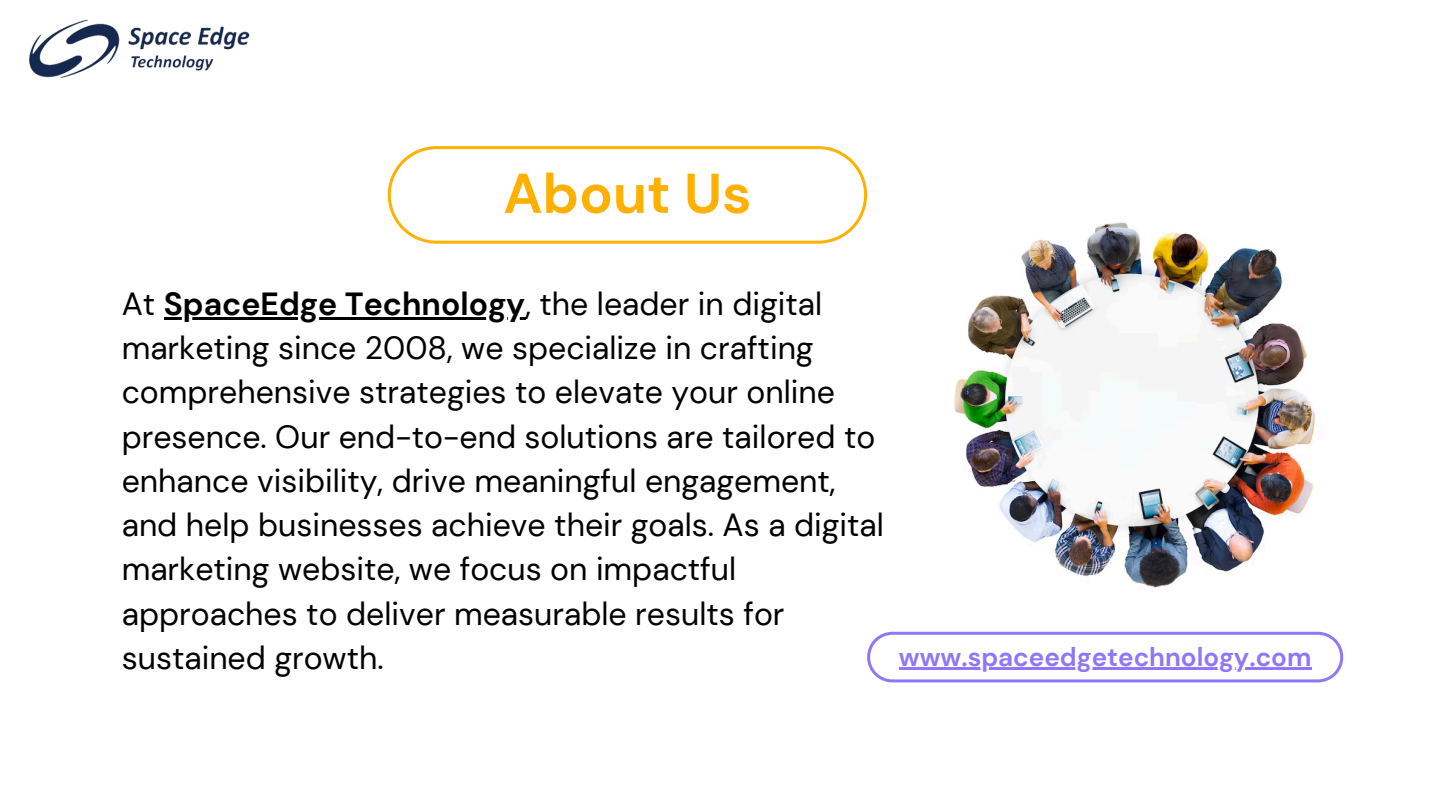
<style>
.page{position:relative;width:1440px;height:810px;background:#fff}
.page>*{position:absolute;margin:0;border:0;box-sizing:border-box;transform-origin:0 0}
.t1{font:700 56px "DM Sans";color:#ffb001}
.t2{font:32px/44.2px "DM Sans";color:#000}
.t3{font:700 26px "DM Sans";color:#8e77f8}
.s1{font-weight:700}
</style>
<div class="page">
<svg style="left:388px;top:146px;width:479px;height:98px"></svg>
<img style="left:29px;top:19px;width:221px;height:59px">
<img style="left:954px;top:222px;width:361px;height:366px">
<hr style="left:164px;top:317px;width:361px;height:3px;background:#000">
<svg style="left:867px;top:632px;width:476px;height:50px"></svg>
<hr style="left:899px;top:667px;width:412px;height:2px;background:#8e77f8">
<p class="t1" style="left:503px;top:157px;width:250px">About Us</p>
<h1 class="t2" style="left:122px;top:282px;width:702px">At <span class="s1">SpaceEdge Technology</span>, the leader in digital</h1>
<p class="t2" style="left:122px;top:326px;width:764px">marketing since 2008, we specialize in crafting comprehensive strategies to elevate your online presence. Our end-to-end solutions are tailored to enhance visibility, drive meaningful engagement, and help businesses achieve their goals. As a digital marketing website, we focus on impactful approaches to deliver measurable results for sustained growth.</p>
<h2 class="t3" style="left:899px;top:640px;width:414px">www.spaceedgetechnology.com</h2>
</div>
